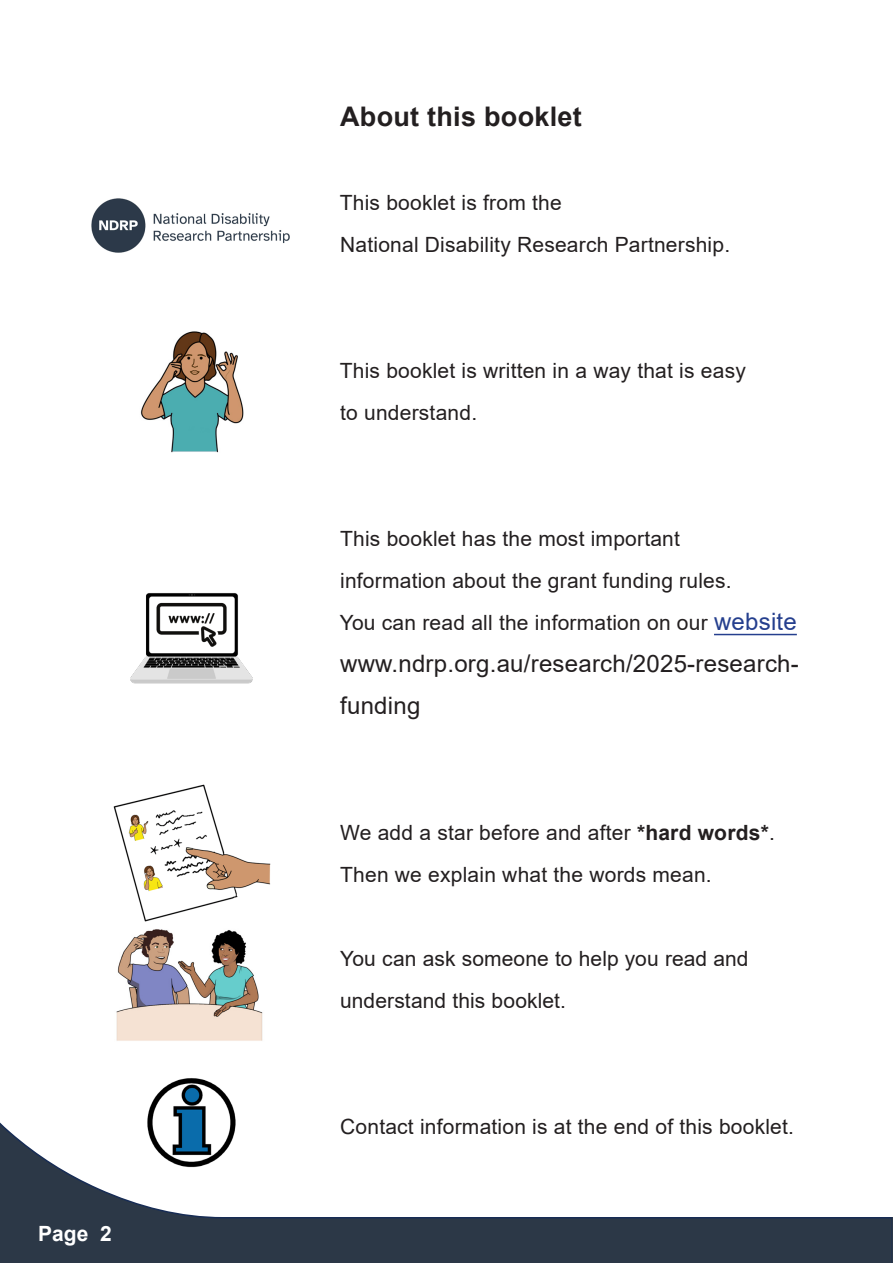
<style>
.page{position:relative;width:893px;height:1263px;background:#fff}
.page>*{position:absolute;margin:0;border:0;box-sizing:border-box;transform-origin:0 0}
.t1{font:700 27px "Arial";letter-spacing:.01em;color:#231f20}
.t2{font:24px/42px "Arial";letter-spacing:.01em;color:#231f20}
.t3{font:21px/42px "Arial";letter-spacing:.01em;color:#231f20}
.t4{font:700 21px "Arial";color:#fff}
.s1{font-size:24px;color:#253f8e}
.s2{font-weight:700}
</style>
<div class="page">
<svg style="left:0;top:1122px;width:891px;height:141px"></svg>
<svg style="left:891px;top:1217px;width:2px;height:46px"></svg>
<hr style="left:714px;top:634px;width:83px;height:1px;background:#253f8e">
<img style="left:140px;top:331px;width:104px;height:122px">
<img style="left:131px;top:593px;width:121px;height:91px">
<img style="left:113px;top:784px;width:158px;height:138px">
<img style="left:116px;top:929px;width:147px;height:112px">
<img style="left:144px;top:1078px;width:95px;height:91px">
<img style="left:91px;top:198px;width:199px;height:55px">
<p class="t4" style="left:38px;top:1218px;width:75px">Page 2</p>
<h2 class="t1" style="left:340px;top:97px;width:243px">About this booklet</h2>
<p class="t3" style="left:340px;top:181px;width:392px">This booklet is from the<br>National Disability Research Partnership.</p>
<p class="t3" style="left:340px;top:349px;width:408px">This booklet is written in a way that is easy to understand.</p>
<p class="t3" style="left:340px;top:517px;width:393px">This booklet has the most important information about the grant funding rules.</p>
<p class="t3" style="left:340px;top:601px;width:458px">You can read all the information on our <span class="s1">website</span></p>
<p class="t2" style="left:340px;top:642px;width:460px">www.ndrp.org.au/research/2025-research&shy;funding</p>
<p class="t3" style="left:340px;top:811px;width:436px">We add a star before and after <span class="s2">*hard words*</span>.<br>Then we explain what the words mean.</p>
<p class="t3" style="left:340px;top:937px;width:410px">You can ask someone to help you read and understand this booklet.</p>
<p class="t3" style="left:340px;top:1105px;width:455px">Contact information is at the end of this booklet.</p>
</div>
